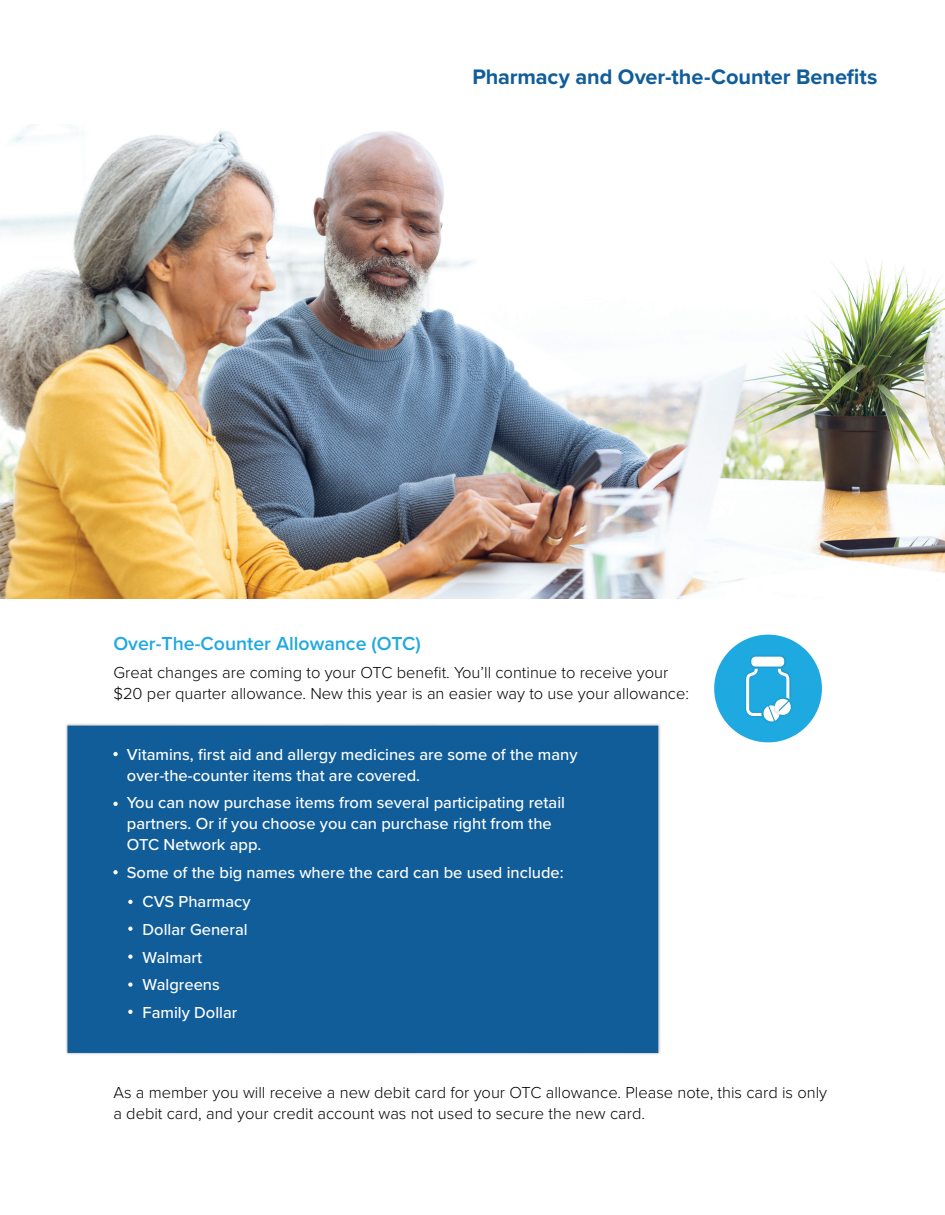
<style>
.page{position:relative;width:945px;height:1215px;background:#fff}
.page>*{position:absolute;margin:0;border:0;box-sizing:border-box;transform-origin:0 0}
.t1{font:700 21.75px "Proxima Nova";letter-spacing:-.005em;color:#105d9a}
.t2{font:600 19.5px "Proxima Nova";color:#1fa9e1}
.t3{font:500 16.5px/21px "Proxima Nova";color:#fff}
.t4{font:300 16.5px/21px "Proxima Nova";color:#040503}
</style>
<div class="page">
<div style="left:65px;top:723px;width:596px;height:332px;background:#231f20;opacity:.35"></div>
<div style="left:67px;top:726px;width:591px;height:327px;background:#105d9a"></div>
<svg style="left:113px;top:752px;width:5px;height:4px"></svg>
<svg style="left:113px;top:802px;width:5px;height:4px"></svg>
<div style="left:714px;top:635px;width:108px;height:107px;background:#1fa9e1;border-radius:50%"></div>
<img style="left:750px;top:655px;width:36px;height:11px">
<div style="left:751px;top:657px;width:33px;height:10px;background:#fff;border-radius:4px"></div>
<img style="left:745px;top:666px;width:39px;height:44px">
<svg style="left:746px;top:669px;width:46px;height:53px"></svg>
<svg style="left:113px;top:870px;width:5px;height:4px"></svg>
<svg style="left:128px;top:900px;width:5px;height:4px"></svg>
<svg style="left:128px;top:927px;width:5px;height:4px"></svg>
<svg style="left:128px;top:954px;width:5px;height:5px"></svg>
<svg style="left:128px;top:982px;width:5px;height:5px"></svg>
<svg style="left:128px;top:1010px;width:5px;height:4px"></svg>
<img style="left:0;top:124px;width:945px;height:475px">
<p class="t1" style="left:472px;top:61px;width:407px">Pharmacy and Over-the-Counter Benefits</p>
<p class="t2" style="left:113px;top:629px;width:309px">Over-The-Counter Allowance (OTC)</p>
<p class="t4" style="left:113px;top:661px;width:577px">Great changes are coming to your OTC benefit. You’ll continue to receive your $20 per quarter allowance. New this year is an easier way to use your allowance:</p>
<p class="t3" style="left:127px;top:743px;width:452px">Vitamins, first aid and allergy medicines are some of the many over-the-counter items that are covered.</p>
<p class="t3" style="left:127px;top:792px;width:440px">You can now purchase items from several participating retail partners. Or if you choose you can purchase right from the<br>OTC Network app.</p>
<p class="t3" style="left:127px;top:861px;width:438px">Some of the big names where the card can be used include:</p>
<p class="t3" style="left:143px;top:891px;width:110px">CVS Pharmacy</p>
<p class="t3" style="left:143px;top:918px;width:107px">Dollar General</p>
<p class="t3" style="left:143px;top:946px;width:61px">Walmart</p>
<p class="t3" style="left:143px;top:974px;width:79px">Walgreens</p>
<p class="t3" style="left:143px;top:1002px;width:96px">Family Dollar</p>
<p class="t4" style="left:113px;top:1081px;width:715px">As a member you will receive a new debit card for your OTC allowance. Please note, this card is only a debit card, and your credit account was not used to secure the new card.</p>
</div>
